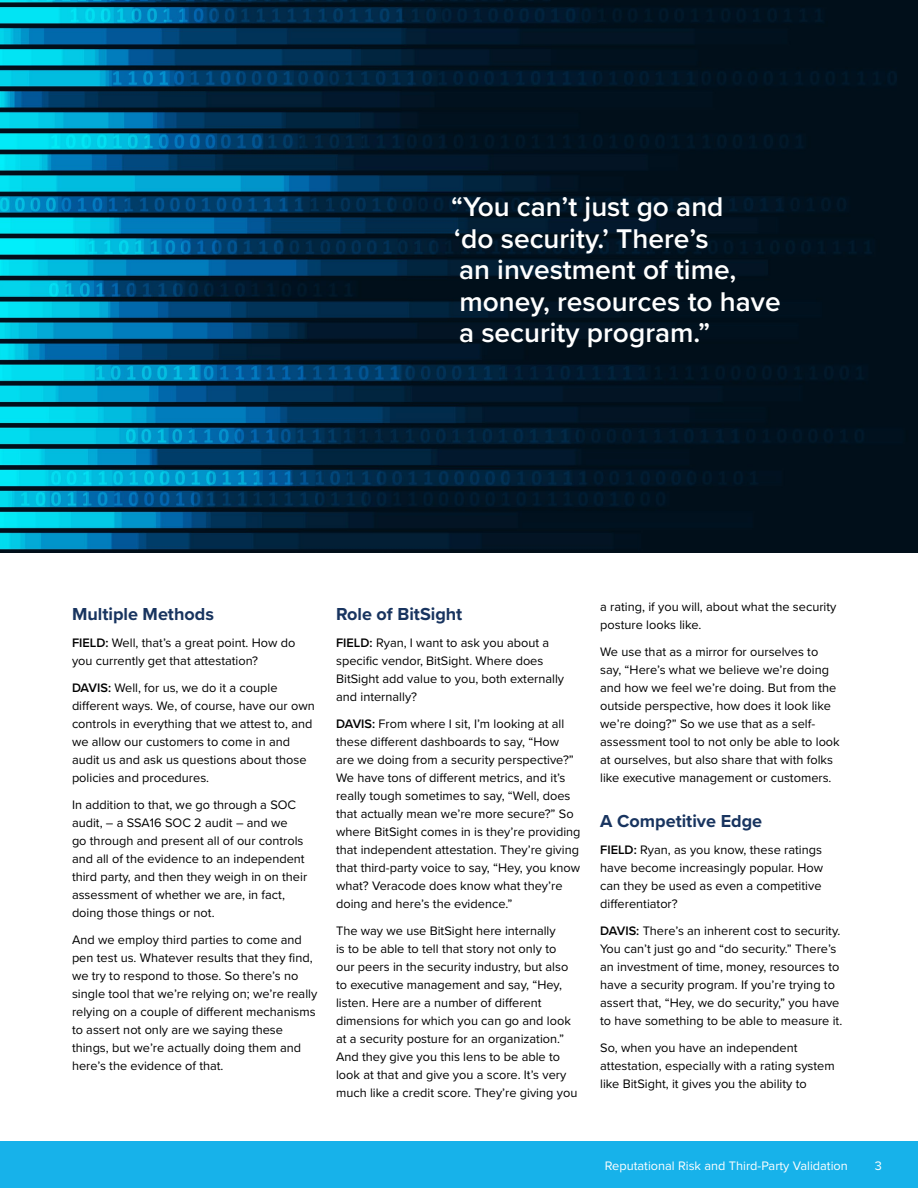
<style>
.page{position:relative;width:918px;height:1188px;background:#fff}
.page>*{position:absolute;margin:0;border:0;box-sizing:border-box;transform-origin:0 0}
.t1{font:600 28.05px/31.7px "Proxima Nova";color:#fff}
.t2{font:700 18px "Proxima Nova";color:#18345f}
.body{font:12.75px/18px "Proxima Nova";color:#000}
.t3{font:12.75px "Proxima Nova";color:#fff}
.s1{font-weight:600}
</style>
<div class="page">
<div style="left:0;top:1141px;width:918px;height:47px;background:#17b2ea"></div>
<img style="left:0;top:0;width:918px;height:552px">
<p class="t1" style="left:451px;top:190px;width:331px">“You can’t just go and<br>‘do security.’ There’s<br>an investment of time, money, resources to have a security program.”</p>
<p class="t2" style="left:72px;top:600px;width:143px">Multiple Methods</p>
<p class="body" style="left:72px;top:633px;width:225px"><span class="s1">FIELD:</span> Well, that’s a great point. How do you currently get that attestation?</p>
<p class="body" style="left:72px;top:678px;width:244px"><span class="s1">DAVIS:</span> Well, for us, we do it a couple different ways. We, of course, have our own controls in everything that we attest to, and we allow our customers to come in and audit us and ask us questions about those policies and procedures.</p>
<p class="body" style="left:72px;top:795px;width:237px">In addition to that, we go through a SOC audit, – a SSA16 SOC 2 audit – and we<br>go through and present all of our controls and all of the evidence to an independent third party, and then they weigh in on their assessment of whether we are, in fact, doing those things or not.</p>
<p class="body" style="left:72px;top:930px;width:247px">And we employ third parties to come and pen test us. Whatever results that they find, we try to respond to those. So there’s no single tool that we’re relying on; we’re really relying on a couple of different mechanisms to assert not only are we saying these things, but we’re actually doing them and here’s the evidence of that.</p>
<p class="t2" style="left:336px;top:600px;width:128px">Role of BitSight</p>
<p class="body" style="left:336px;top:633px;width:230px"><span class="s1">FIELD:</span> Ryan, I want to ask you about a specific vendor, BitSight. Where does BitSight add value to you, both externally and internally?</p>
<p class="body" style="left:336px;top:714px;width:246px"><span class="s1">DAVIS:</span> From where I sit, I’m looking at all these different dashboards to say, “How<br>are we doing from a security perspective?” We have tons of different metrics, and it’s really tough sometimes to say, “Well, does that actually mean we’re more secure?” So where BitSight comes in is they’re providing that independent attestation. They’re giving that third-party voice to say, “Hey, you know what? Veracode does know what they’re doing and here’s the evidence.”</p>
<p class="body" style="left:336px;top:921px;width:243px">The way we use BitSight here internally<br>is to be able to tell that story not only to our peers in the security industry, but also to executive management and say, “Hey, listen. Here are a number of different dimensions for which you can go and look at a security posture for an organization.” And they give you this lens to be able to look at that and give you a score. It’s very much like a credit score. They’re giving you</p>
<p class="body" style="left:600px;top:597px;width:238px">a rating, if you will, about what the security posture looks like.</p>
<p class="body" style="left:600px;top:642px;width:241px">We use that as a mirror for ourselves to say, “Here’s what we believe we’re doing and how we feel we’re doing. But from the outside perspective, how does it look like we’re doing?” So we use that as a self&shy;assessment tool to not only be able to look at ourselves, but also share that with folks like executive management or customers.</p>
<p class="t2" style="left:600px;top:807px;width:164px">A Competitive Edge</p>
<p class="body" style="left:600px;top:840px;width:224px"><span class="s1">FIELD:</span> Ryan, as you know, these ratings have become increasingly popular. How can they be used as even a competitive differentiator?</p>
<p class="body" style="left:600px;top:921px;width:244px"><span class="s1">DAVIS:</span> There’s an inherent cost to security.<br>You can’t just go and “do security.” There’s an investment of time, money, resources to have a security program. If you’re trying to assert that, “Hey, we do security,” you have to have something to be able to measure it.</p>
<p class="body" style="left:600px;top:1038px;width:236px">So, when you have an independent attestation, especially with a rating system like BitSight, it gives you the ability to</p>
<p class="t3" style="left:605px;top:1156px;width:244px">Reputational Risk and Third-Party Validation</p>
<p class="t3" style="left:875px;top:1156px;width:9px">3</p>
</div>
